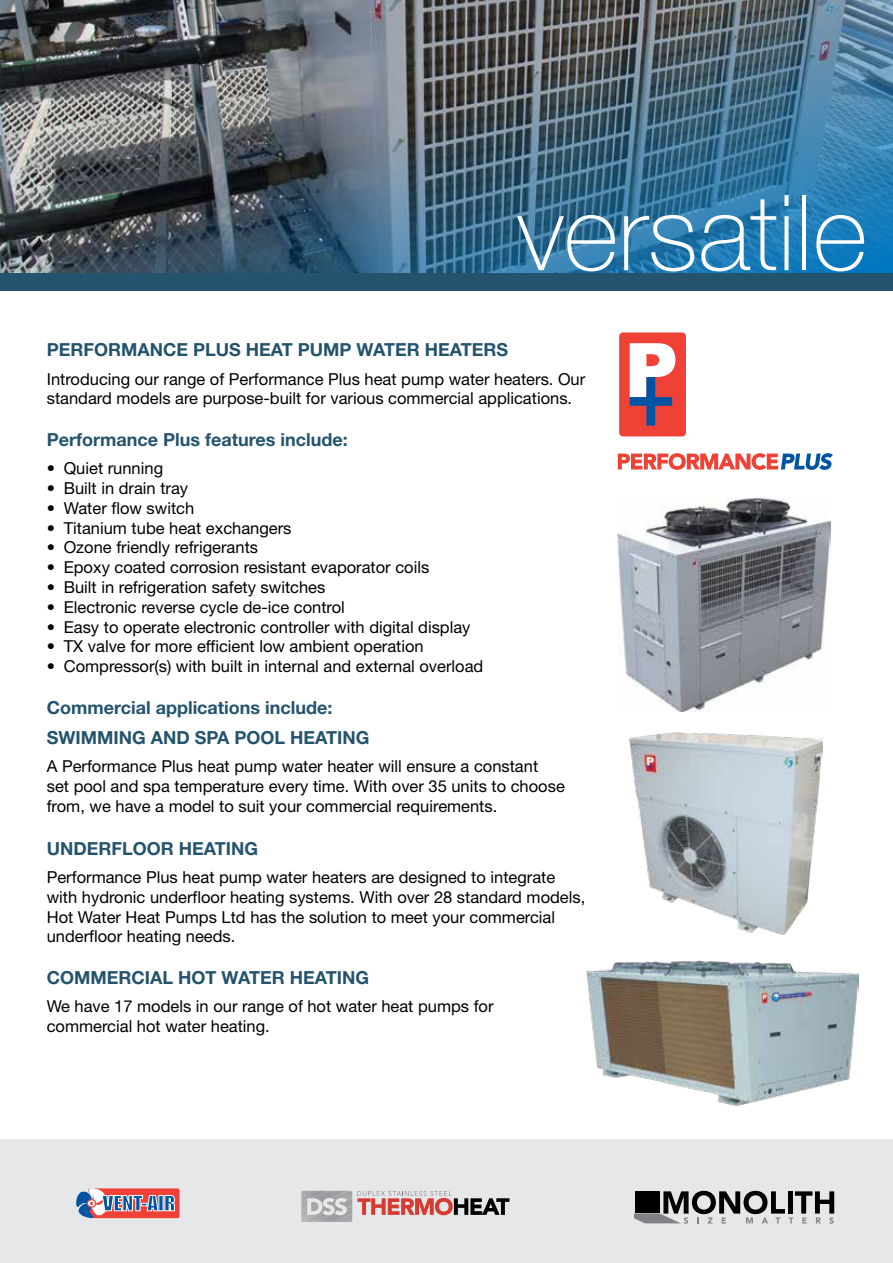
<style>
.page{position:relative;width:893px;height:1263px;background:#fff}
.page>*{position:absolute;margin:0;border:0;box-sizing:border-box;transform-origin:0 0}
.t1{font:100 105px "Helvetica Neue CE";color:#fff}
.t2{font:700 18px/30.2px "Helvetica Neue";color:#24536e}
.t3{font:16.5px/19.8px "Helvetica Neue";color:#000}
</style>
<div class="page">
<div style="left:0;top:1140px;width:893px;height:123px;background:#e6e7e8"></div>
<img style="left:0;top:0;width:893px;height:273px">
<div style="left:0;top:273px;width:893px;height:17px;background:#24536e"></div>
<div style="left:619px;top:332px;width:67px;height:104px;background:#ef4135;border-radius:4px"></div>
<svg style="left:630px;top:343px;width:45px;height:83px"></svg>
<svg style="left:618px;top:453px;width:215px;height:17px"></svg>
<svg style="left:301px;top:1190px;width:208px;height:32px"></svg>
<svg style="left:76px;top:1188px;width:104px;height:30px;background:#b37b8b"></svg>
<svg style="left:635px;top:1191px;width:199px;height:33px"></svg>
<img style="left:630px;top:733px;width:192px;height:201px">
<img style="left:586px;top:961px;width:272px;height:144px">
<img style="left:618px;top:497px;width:213px;height:215px">
<h1 class="t1" style="left:517px;top:172px;width:352px">versatile</h1>
<p class="t2" style="left:47px;top:334px;width:463px">PERFORMANCE PLUS HEAT PUMP WATER HEATERS</p>
<p class="t3" style="left:47px;top:369px;width:540px">Introducing our range of Performance Plus heat pump water heaters. Our standard models are purpose-built for various commercial applications.</p>
<p class="t2" style="left:47px;top:424px;width:302px">Performance Plus features include:</p>
<p class="t3" style="left:47px;top:458px;width:118px">• Quiet running</p>
<p class="t3" style="left:47px;top:478px;width:143px">• Built in drain tray</p>
<p class="t3" style="left:47px;top:498px;width:149px">• Water flow switch</p>
<p class="t3" style="left:47px;top:517px;width:246px">• Titanium tube heat exchangers</p>
<p class="t3" style="left:47px;top:537px;width:213px">• Ozone friendly refrigerants</p>
<p class="t3" style="left:47px;top:557px;width:384px">• Epoxy coated corrosion resistant evaporator coils</p>
<p class="t3" style="left:47px;top:577px;width:280px">• Built in refrigeration safety switches</p>
<p class="t3" style="left:47px;top:597px;width:300px">• Electronic reverse cycle de-ice control</p>
<p class="t3" style="left:47px;top:616px;width:425px">• Easy to operate electronic controller with digital display</p>
<p class="t3" style="left:47px;top:636px;width:378px">• TX valve for more efficient low ambient operation</p>
<p class="t3" style="left:47px;top:656px;width:438px">• Compressor(s) with built in internal and external overload</p>
<p class="t2" style="left:47px;top:692px;width:324px">Commercial applications include:<br>SWIMMING AND SPA POOL HEATING</p>
<p class="t3" style="left:47px;top:756px;width:520px">A Performance Plus heat pump water heater will ensure a constant<br>set pool and spa temperature every time. With over 35 units to choose from, we have a model to suit your commercial requirements.</p>
<p class="t2" style="left:47px;top:833px;width:213px">UNDERFLOOR HEATING</p>
<p class="t3" style="left:47px;top:867px;width:540px">Performance Plus heat pump water heaters are designed to integrate with hydronic underfloor heating systems. With over 28 standard models, Hot Water Heat Pumps Ltd has the solution to meet your commercial underfloor heating needs.</p>
<p class="t2" style="left:47px;top:962px;width:324px">COMMERCIAL HOT WATER HEATING</p>
<p class="t3" style="left:47px;top:996px;width:448px">We have 17 models in our range of hot water heat pumps for commercial hot water heating.</p>
</div>
